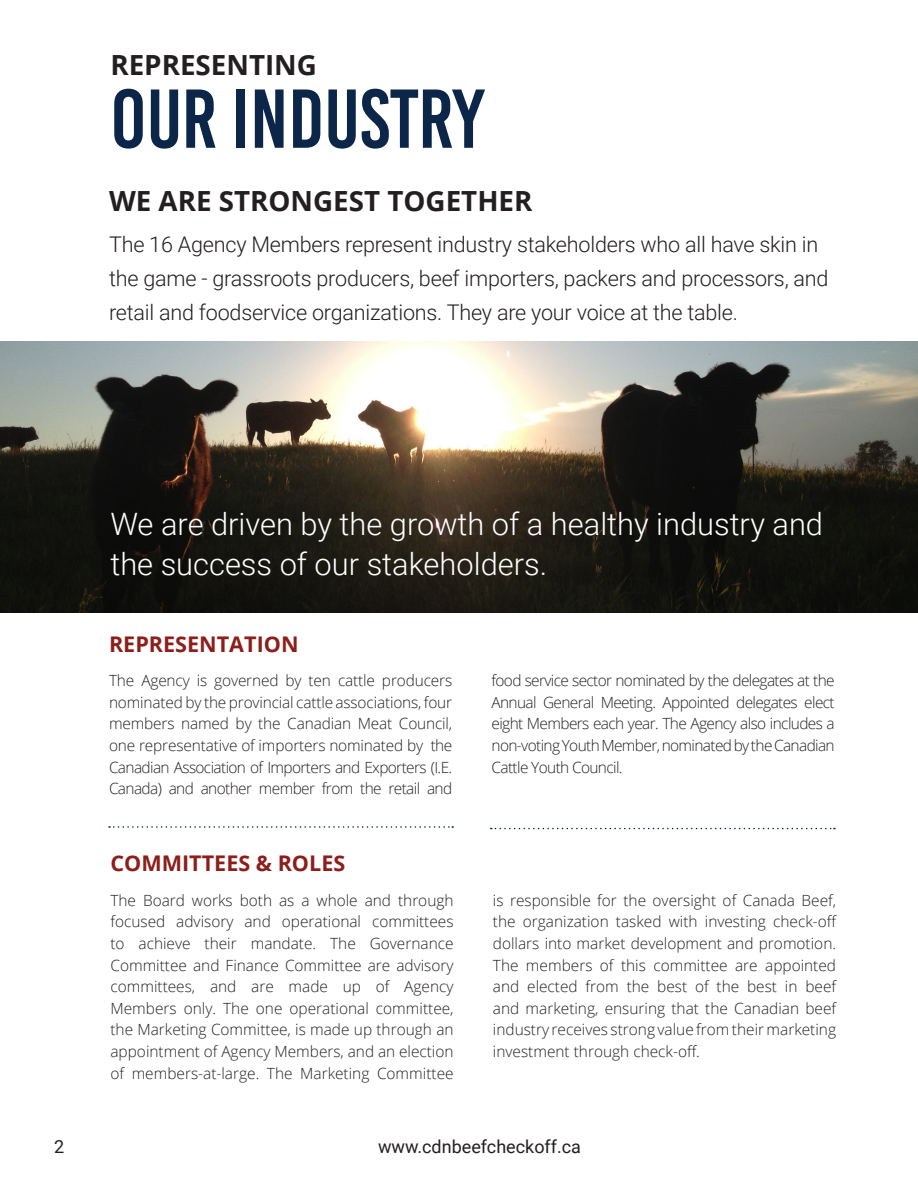
<style>
.page{position:relative;width:918px;height:1188px;background:#fff}
.page>*{position:absolute;margin:0;border:0;box-sizing:border-box;transform-origin:0 0}
.Page_Header_-_Blue{font:83.25px "Bebas Kai";color:#0b2648}
.Pull_Quote_Text{font:300 30.9px/40px "Roboto";color:#fff}
.Page_Header_-_Black{font:700 27.75px "Open Sans";color:#231f20}
.Page_Header_Subtext{font:300 21.6px/33.9px "Roboto";letter-spacing:-.01em;color:#231f20}
.Page_Section_Title{font:700 21.6px "Open Sans";color:#8c1f1b}
.t1{font:18px "Roboto";color:#231f20}
.Page_Body_Text_-_Bla{font:300 15.45px/21.6px "Open Sans";letter-spacing:-.02em;color:#231f20;text-align:justify}
</style>
<div class="page">
<img style="left:0;top:342px;width:918px;height:271px">
<svg style="left:109px;top:826px;width:344px;height:2px"></svg>
<svg style="left:491px;top:828px;width:344px;height:1px"></svg>
<p class="Page_Header_-_Black" style="left:110px;top:46px;width:208px">REPRESENTING</p>
<p class="Page_Header_-_Blue" style="left:110px;top:74px;width:375px">OUR INDUSTRY</p>
<p class="Page_Header_-_Black" style="left:109px;top:181px;width:425px">WE ARE STRONGEST TOGETHER</p>
<p class="Page_Header_Subtext" style="left:109px;top:226px;width:721px">The 16 Agency Members represent industry stakeholders who all have skin in the game - grassroots producers, beef importers, packers and processors, and retail and foodservice organizations. They are your voice at the table.</p>
<p class="Pull_Quote_Text" style="left:110px;top:503px;width:714px">We are driven by the growth of a healthy industry and the success of our stakeholders.</p>
<p class="Page_Section_Title" style="left:109px;top:628px;width:191px">REPRESENTATION</p>
<p class="Page_Body_Text_-_Bla" style="left:109px;top:669px;width:345px">The Agency is governed by ten cattle producers nominated by the provincial cattle associations, four members named by the Canadian Meat Council, one representative of importers nominated by the Canadian Association of Importers and Exporters (I.E.<br>Canada) and another member from the retail and</p>
<p class="Page_Section_Title" style="left:110px;top:848px;width:236px">COMMITTEES &amp; ROLES</p>
<p class="Page_Body_Text_-_Bla" style="left:110px;top:889px;width:345px">The Board works both as a whole and through focused advisory and operational committees to achieve their mandate. The Governance Committee and Finance Committee are advisory committees, and are made up of Agency Members only. The one operational committee, the Marketing Committee, is made up through an appointment of Agency Members, and an election of members-at-large. The Marketing Committee</p>
<p class="Page_Body_Text_-_Bla" style="left:492px;top:669px;width:345px">food service sector nominated by the delegates at the Annual General Meeting. Appointed delegates elect eight Members each year. The Agency also includes a non-voting Youth Member, nominated by the Canadian Cattle Youth Council.</p>
<p class="Page_Body_Text_-_Bla" style="left:493px;top:889px;width:345px">is responsible for the oversight of Canada Beef, the organization tasked with investing check-off dollars into market development and promotion.<br>The members of this committee are appointed and elected from the best of the best in beef and marketing, ensuring that the Canadian beef industry receives strong value from their marketing investment through check-off.</p>
<p class="t1" style="left:54px;top:1134px;width:12px">2</p>
<p class="t1" style="left:378px;top:1134px;width:205px">www.cdnbeefcheckoff.ca</p>
</div>
